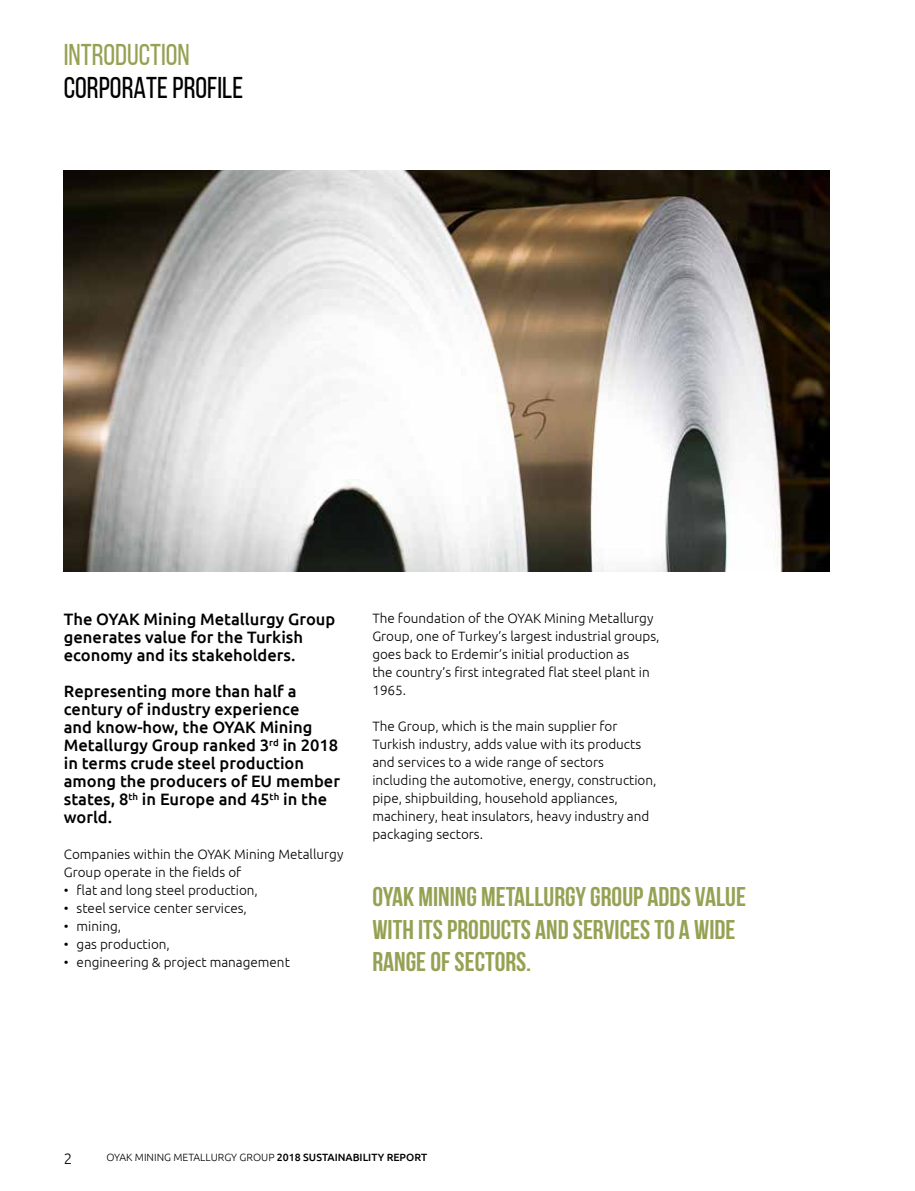
<style>
.page{position:relative;width:915px;height:1191px;background:#fff}
.page>*{position:absolute;margin:0;border:0;box-sizing:border-box;transform-origin:0 0}
.t1{font:30px "Bebas Neue";color:#000}
.t2{font:30px "Bebas Neue";color:#96a153}
.t3{font:700 27px/32.4px "Bebas Neue";color:#96a153}
.t4{font:500 16.5px/18px "Ubuntu";color:#000}
.t5{font:300 15px "Ubuntu";color:#000}
.t6{font:300 13.5px/18px "Ubuntu";color:#000}
.t7{font:300 10.5px "Ubuntu";color:#000}
.s1{font-weight:500}
</style>
<div class="page">
<img style="left:64px;top:170px;width:765px;height:401px">
<h1 class="t2" style="left:64px;top:38px;width:127px">INTRODUCTION</h1>
<h1 class="t1" style="left:64px;top:71px;width:181px">CORPORATE PROFILE</h1>
<p class="t4" style="left:64px;top:610px;width:273px">The OYAK Mining Metallurgy Group generates value for the Turkish economy and its stakeholders.</p>
<p class="t4" style="left:64px;top:682px;width:277px">Representing more than half a century of industry experience<br>and know-how, the OYAK Mining<br>Metallurgy Group ranked 3<sup>rd</sup> in 2018 in terms crude steel production among the producers of EU member states, 8<sup>th</sup> in Europe and 45<sup>th</sup> in the world.</p>
<p class="t6" style="left:64px;top:845px;width:281px">Companies within the OYAK Mining Metallurgy<br>Group operate in the fields of</p>
<p class="t6" style="left:64px;top:881px;width:195px">• flat and long steel production,</p>
<p class="t6" style="left:64px;top:899px;width:184px">• steel service center services,</p>
<p class="t6" style="left:64px;top:917px;width:59px">• mining,</p>
<p class="t6" style="left:64px;top:935px;width:108px">• gas production,</p>
<p class="t6" style="left:64px;top:953px;width:227px">• engineering &amp; project management</p>
<p class="t6" style="left:372px;top:609px;width:288px">The foundation of the OYAK Mining Metallurgy Group, one of Turkey’s largest industrial groups, goes back to Erdemir’s initial production as<br>the country’s first integrated flat steel plant in 1965.</p>
<p class="t6" style="left:372px;top:717px;width:285px">The Group, which is the main supplier for Turkish industry, adds value with its products and services to a wide range of sectors including the automotive, energy, construction, pipe, shipbuilding, household appliances, machinery, heat insulators, heavy industry and packaging sectors.</p>
<h2 class="t3" style="left:372px;top:880px;width:375px">OYAK MINING METALLURGY GROUP ADDS VALUE<br>WITH ITS PRODUCTS AND SERVICES TO A WIDE<br>RANGE OF SECTORS.</h2>
<p class="t5" style="left:64px;top:1150px;width:10px">2</p>
<p class="t7" style="left:106px;top:1150px;width:322px">OYAK MINING METALLURGY GROUP <span class="s1">2018 SUSTAINABILITY REPORT</span></p>
</div>
